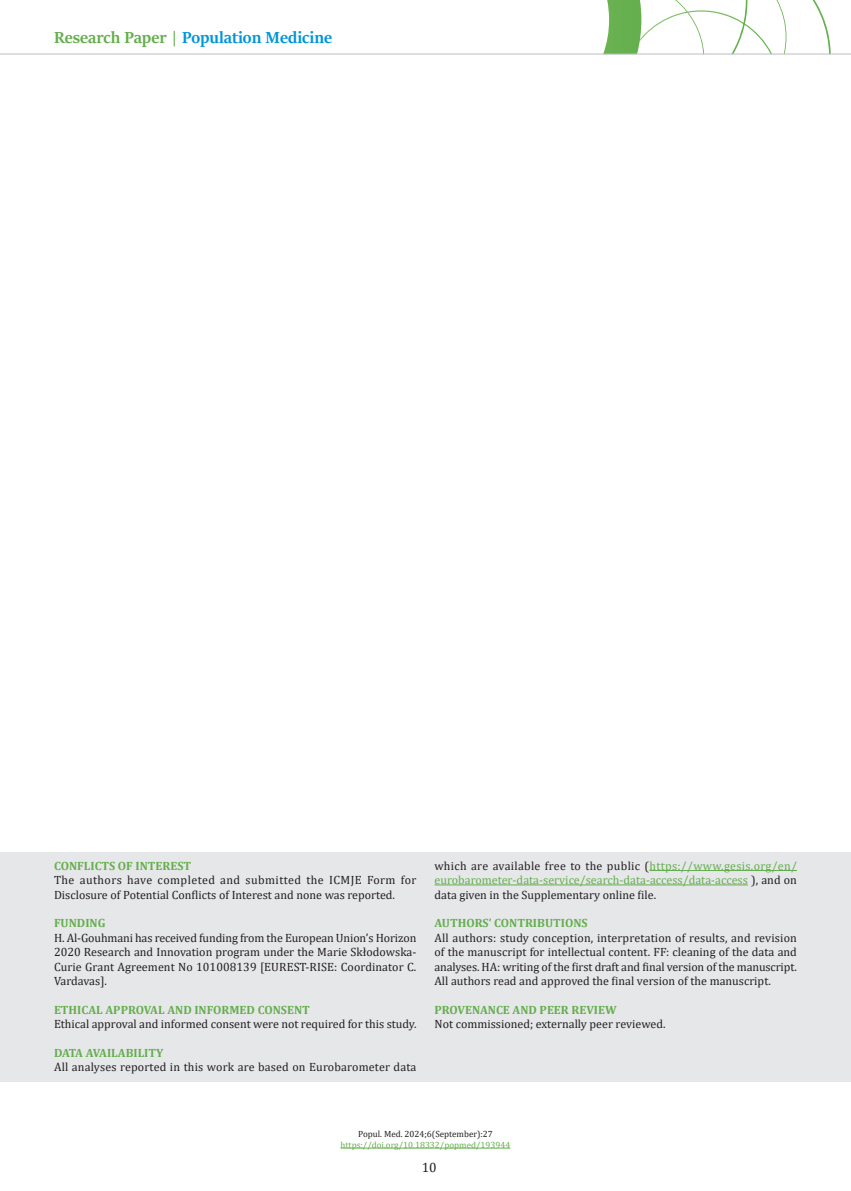
<style>
.page{position:relative;width:851px;height:1191px;background:#fff}
.page>*{position:absolute;margin:0;border:0;box-sizing:border-box;transform-origin:0 0}
.t1{font:700 18px "Sitka Banner";color:#0095d9}
.t2{font:13.5px "Cambria";color:#231f20}
.t3{font:12px/14.4px "Cambria";color:#231f20;text-align:justify}
.t4{font:12px/14.4px "Cambria";color:#64ae4d;text-align:justify}
.t5{font:700 12px "Cambria";color:#64ae4d}
.t6{font:9px "Cambria";color:#64ae4d}
.t7{font:9px "Cambria";color:#231f20}
.s1{color:#64ae4d}
.s2{color:#231f20}
</style>
<div class="page">
<svg style="left:536px;top:0;width:294px;height:54px"></svg>
<hr style="left:340px;top:1147px;width:170px;height:1px;background:#64ae4d">
<hr style="left:0;top:54px;width:850px;height:1px;background:#bcbdc0">
<div style="left:0;top:852px;width:850px;height:229px;background:#e6e7e9"></div>
<hr style="left:649px;top:870px;width:147px;height:1px;background:#64ae4d">
<hr style="left:434px;top:884px;width:313px;height:1px;background:#64ae4d">
<h1 class="t1" style="left:54px;top:25px;width:279px"><span class="s1">Research Paper |</span> Population Medicine</h1>
<p class="t5" style="left:54px;top:857px;width:138px">CONFLICTS OF INTEREST</p>
<p class="t3" style="left:54px;top:873px;width:364px">The authors have completed and submitted the ICMJE Form for<br>Disclosure of Potential Conflicts of Interest and none was reported.</p>
<p class="t5" style="left:54px;top:915px;width:53px">FUNDING</p>
<p class="t3" style="left:54px;top:930px;width:364px">H. Al-Gouhmani has received funding from the European Union’s Horizon 2020 Research and Innovation program under the Marie Skłodowska-Curie Grant Agreement No 101008139 [EUREST-RISE: Coordinator C.<br>Vardavas].</p>
<p class="t5" style="left:54px;top:1001px;width:257px">ETHICAL APPROVAL AND INFORMED CONSENT</p>
<p class="t3" style="left:54px;top:1017px;width:364px">Ethical approval and informed consent were not required for this study.</p>
<p class="t5" style="left:54px;top:1044px;width:111px">DATA AVAILABILITY</p>
<p class="t3" style="left:54px;top:1060px;width:364px">All analyses reported in this work are based on Eurobarometer data</p>
<p class="t4" style="left:434px;top:858px;width:364px"><span class="s2">which are available free to the public (</span>https://www.gesis.org/en/ eurobarometer-data-service/search-data-access/data-access <span class="s2">), and on data given in the Supplementary online file.</span></p>
<p class="t5" style="left:434px;top:915px;width:155px">AUTHORS’ CONTRIBUTIONS</p>
<p class="t3" style="left:434px;top:930px;width:364px">All authors: study conception, interpretation of results, and revision of the manuscript for intellectual content. FF: cleaning of the data and analyses. HA: writing of the first draft and final version of the manuscript.<br>All authors read and approved the final version of the manuscript.</p>
<p class="t5" style="left:434px;top:1001px;width:184px">PROVENANCE AND PEER REVIEW</p>
<p class="t3" style="left:434px;top:1017px;width:232px">Not commissioned; externally peer reviewed.</p>
<p class="t7" style="left:358px;top:1128px;width:136px">Popul. Med. 2024;6(September):27</p>
<p class="t6" style="left:340px;top:1139px;width:171px">https://doi.org/10.18332/popmed/193944</p>
<p class="t2" style="left:421px;top:1159px;width:16px">10</p>
</div>
